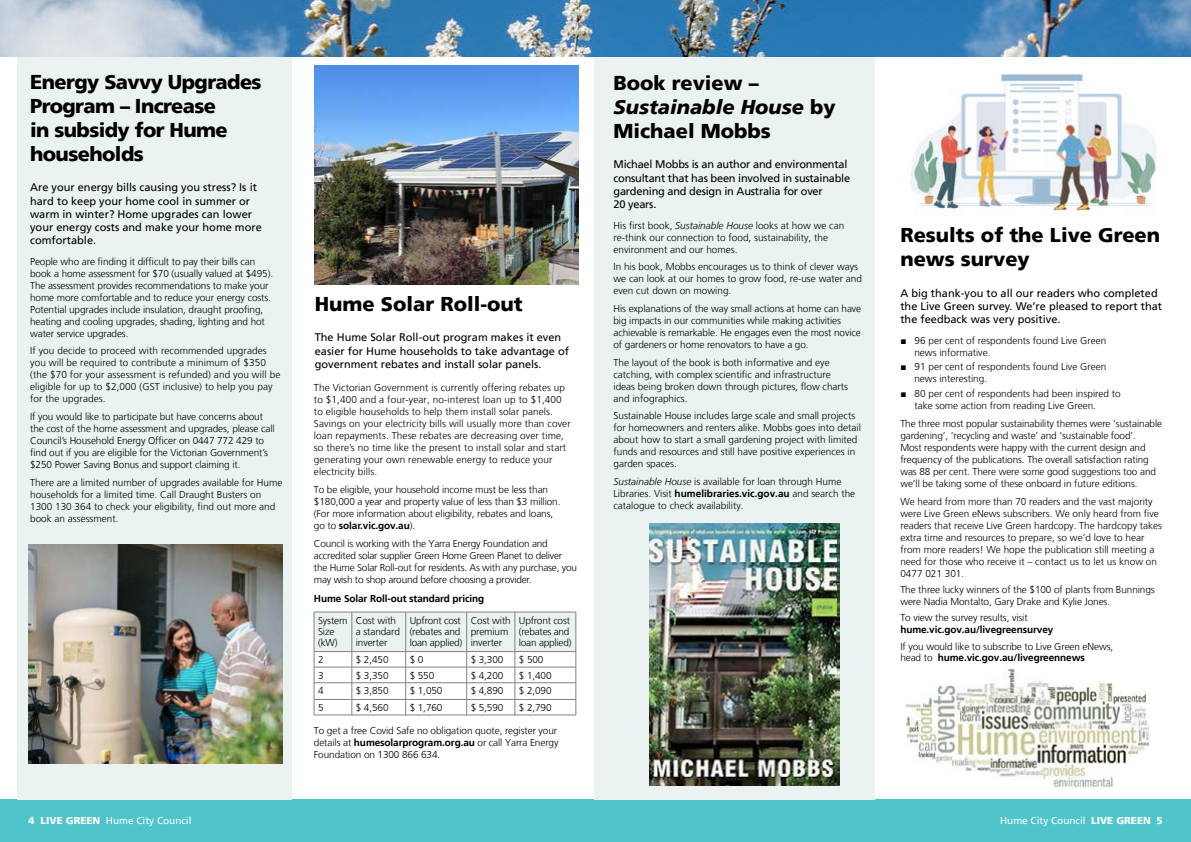
<style>
.page{position:relative;width:1191px;height:842px;background:#fff}
.page>*{position:absolute;margin:0;border:0;box-sizing:border-box;transform-origin:0 0}
.t1{font:900 20px/24px "Frutiger LT";letter-spacing:-.01em;color:#000}
.t2{font:900 20px/24px "Frutiger LT";letter-spacing:-.03em;color:#000}
.t3{font:11px/13.2px "Frutiger LT";color:#000}
.t4{font:11px/13.2px "Frutiger LT";letter-spacing:-.02em;color:#000}
.t5{font:300 10px/12px "Frutiger LT";color:#000}
.t6{font:300 10px/11.2px "Frutiger LT";letter-spacing:-.02em;color:#000}
.t7{font:700 10px "Frutiger LT";letter-spacing:-.01em;color:#000}
.t8{font:10px "Frutiger LT";color:#fff}
.s1{font-weight:700}
.s2{font-style:italic}
.s3{font-family:"Arial";font-weight:400}
.s4{font-family:"Montserrat";font-weight:400}
.s5{font-weight:900}
</style>
<div class="page">
<img style="left:0;top:0;width:1191px;height:57px">
<div style="left:0;top:799px;width:1191px;height:43px;background:#4fc4c9"></div>
<div style="left:594px;top:57px;width:281px;height:743px;background:#eaf2f2"></div>
<div style="left:17px;top:57px;width:274px;height:742px;background:#eaf2f2"></div>
<img style="left:29px;top:544px;width:254px;height:219px">
<svg style="left:314px;top:612px;width:262px;height:103px"></svg>
<hr style="left:314px;top:715px;width:38px;height:1px;background:#808285">
<hr style="left:352px;top:715px;width:54px;height:1px;background:#808285">
<hr style="left:406px;top:715px;width:61px;height:1px;background:#808285">
<hr style="left:467px;top:715px;width:48px;height:1px;background:#808285">
<hr style="left:515px;top:715px;width:61px;height:1px;background:#808285">
<img style="left:315px;top:65px;width:263px;height:220px">
<img style="left:906px;top:669px;width:242px;height:119px">
<img style="left:910px;top:73px;width:246px;height:143px">
<img style="left:649px;top:523px;width:190px;height:262px">
<h1 class="t2" style="left:30px;top:70px;width:233px">Energy Savvy Upgrades<br>Program – Increase<br>in subsidy for Hume households</h1>
<p class="t3" style="left:30px;top:181px;width:233px">Are your energy bills causing you stress? Is it hard to keep your home cool in summer or warm in winter? Home upgrades can lower your energy costs and make your home more comfortable.</p>
<p class="t5" style="left:30px;top:255px;width:244px">People who are finding it difficult to pay their bills can book a home assessment for $70 (usually valued at $495).<br>The assessment provides recommendations to make your home more comfortable and to reduce your energy costs.<br>Potential upgrades include insulation, draught proofing, heating and cooling upgrades, shading, lighting and hot water service upgrades.</p>
<p class="t5" style="left:30px;top:345px;width:252px">If you decide to proceed with recommended upgrades you will be required to contribute a minimum of $350 (the $70 for your assessment is refunded) and you will be eligible for up to $2,000 (GST inclusive) to help you pay for the upgrades.</p>
<p class="t5" style="left:30px;top:411px;width:246px">If you would like to participate but have concerns about the cost of the home assessment and upgrades, please call Council’s Household Energy Officer on 0447 772 429 to find out if you are eligible for the Victorian Government’s $250 Power Saving Bonus and support claiming it.</p>
<p class="t5" style="left:30px;top:476px;width:254px">There are a limited number of upgrades available for Hume households for a limited time. Call Draught Busters on 1300 130 364 to check your eligibility, find out more and book an assessment.</p>
<h1 class="t1" style="left:315px;top:292px;width:209px">Hume Solar Roll-out</h1>
<p class="t3" style="left:315px;top:331px;width:256px">The Hume Solar Roll-out program makes it even easier for Hume households to take advantage of government rebates and install solar panels.</p>
<p class="t5" style="left:314px;top:382px;width:258px">The Victorian Government is currently offering rebates up to $1,400 and a four-year, no-interest loan up to $1,400 to eligible households to help them install solar panels.<br>Savings on your electricity bills will usually more than cover loan repayments. These rebates are decreasing over time, so there’s no time like the present to install solar and start generating your own renewable energy to reduce your electricity bills.</p>
<p class="t5" style="left:314px;top:484px;width:248px">To be eligible, your household income must be less than $180,000 a year and property value of less than $3 million. (For more information about eligibility, rebates and loans, go to <span class="s1">solar.vic.gov.au</span>).</p>
<p class="t6" style="left:314px;top:537px;width:265px;line-height:12px">Council is working with the Yarra Energy Foundation and accredited solar supplier Green Home Green Planet to deliver the Hume Solar Roll-out for residents. As with any purchase, you may wish to shop around before choosing a provider.</p>
<p class="t7" style="left:314px;top:593px;width:172px">Hume Solar Roll-out standard pricing</p>
<p class="t5" style="left:318px;top:615px;width:31px;line-height:11.2px">System<br>Size (kW)</p>
<p class="t5" style="left:356px;top:615px;width:46px;line-height:11.2px">Cost with a standard inverter</p>
<p class="t6" style="left:410px;top:615px;width:54px">Upfront cost (rebates and loan applied)</p>
<p class="t5" style="left:471px;top:615px;width:42px;line-height:11.2px">Cost with premium inverter</p>
<p class="t6" style="left:519px;top:615px;width:54px">Upfront cost (rebates and loan applied)</p>
<p class="t5" style="left:318px;top:654px;width:7px">2</p>
<p class="t5" style="left:356px;top:654px;width:34px">$ 2,450</p>
<p class="t5" style="left:410px;top:654px;width:15px">$ 0</p>
<p class="t5" style="left:471px;top:654px;width:34px">$ 3,300</p>
<p class="t5" style="left:519px;top:654px;width:26px">$ 500</p>
<p class="t5" style="left:318px;top:669px;width:7px">3</p>
<p class="t5" style="left:356px;top:669px;width:34px">$ 3,350</p>
<p class="t5" style="left:410px;top:669px;width:26px">$ 550</p>
<p class="t5" style="left:471px;top:669px;width:34px">$ 4,200</p>
<p class="t5" style="left:519px;top:669px;width:34px">$ 1,400</p>
<p class="t5" style="left:318px;top:685px;width:7px">4</p>
<p class="t5" style="left:356px;top:685px;width:34px">$ 3,850</p>
<p class="t5" style="left:410px;top:685px;width:34px">$ 1,050</p>
<p class="t5" style="left:471px;top:685px;width:34px">$ 4,890</p>
<p class="t5" style="left:519px;top:685px;width:34px">$ 2,090</p>
<p class="t5" style="left:318px;top:702px;width:7px">5</p>
<p class="t5" style="left:356px;top:702px;width:34px">$ 4,560</p>
<p class="t5" style="left:410px;top:702px;width:34px">$ 1,760</p>
<p class="t5" style="left:471px;top:702px;width:34px">$ 5,590</p>
<p class="t5" style="left:519px;top:702px;width:34px">$ 2,790</p>
<p class="t5" style="left:314px;top:725px;width:246px">To get a free Covid Safe no obligation quote, register your details at <span class="s1">humesolarprogram.org.au</span> or call Yarra Energy<br>Foundation on 1300 866 634.</p>
<h1 class="t1" style="left:613px;top:71px;width:224px">Book review –<br><span class="s2">Sustainable House</span> by<br>Michael Mobbs</h1>
<p class="t4" style="left:613px;top:158px;width:238px">Michael Mobbs is an author and environmental consultant that has been involved in sustainable gardening and design in Australia for over<br>20 years.</p>
<p class="t5" style="left:613px;top:219px;width:232px">His first book, <span class="s2">Sustainable House</span> looks at how we can re-think our connection to food, sustainability, the environment and our homes.</p>
<p class="t5" style="left:613px;top:261px;width:250px">In his book, Mobbs encourages us to think of clever ways we can look at our homes to grow food, re-use water and even cut down on mowing.</p>
<p class="t5" style="left:613px;top:303px;width:249px">His explanations of the way small actions at home can have big impacts in our communities while making activities achievable is remarkable. He engages even the most novice of gardeners or home renovators to have a go.</p>
<p class="t5" style="left:613px;top:356px;width:236px">The layout of the book is both informative and eye catching, with complex scientific and infrastructure ideas being broken down through pictures, flow charts and infographics.</p>
<p class="t5" style="left:613px;top:410px;width:249px">Sustainable House includes large scale and small projects for homeowners and renters alike. Mobbs goes into detail about how to start a small gardening project with limited funds and resources and still have positive experiences in garden spaces.</p>
<p class="t5" style="left:613px;top:476px;width:243px"><span class="s2">Sustainable House</span> is available for loan through Hume<br>Libraries. Visit <span class="s1">humelibraries.vic.gov.au</span> and search the catalogue to check availability.</p>
<h1 class="t1" style="left:900px;top:223px;width:261px">Results of the Live Green news survey</h1>
<p class="t3" style="left:900px;top:286px;width:263px">A big thank-you to all our readers who completed the Live Green survey. We’re pleased to report that the feedback was very positive.</p>
<p class="t5" style="left:914px;top:334px;width:193px;text-indent:-14px"><span class="s3">■</span> 96 per cent of respondents found Live Green news informative.</p>
<p class="t5" style="left:914px;top:361px;width:193px;text-indent:-14px"><span class="s3">■</span> 91 per cent of respondents found Live Green news interesting.</p>
<p class="t5" style="left:914px;top:388px;width:208px;text-indent:-14px"><span class="s3">■</span> 80 per cent of respondents had been inspired to take some action from reading Live Green.</p>
<p class="t5" style="left:900px;top:418px;width:263px">The three most popular sustainability themes were ‘sustainable gardening’, ‘recycling and waste’ and ‘sustainable food’.<br>Most respondents were happy with the current design and frequency of the publications. The overall satisfaction rating was 88 per cent. There were some good suggestions too and we’ll be taking some of these onboard in future editions.</p>
<p class="t5" style="left:900px;top:495px;width:263px">We heard from more than 70 readers and the vast majority were Live Green eNews subscribers. We only heard from five readers that receive Live Green hardcopy. The hardcopy takes extra time and resources to prepare, so we’d love to hear from more readers! We hope the publication still meeting a need for those who receive it <span class="s4">–</span> contact us to let us know on 0477 021 301.</p>
<p class="t5" style="left:900px;top:584px;width:256px;line-height:11.2px">The three lucky winners of the $100 of plants from Bunnings were Nadia Montalto, Gary Drake and Kylie Jones.</p>
<p class="t5" style="left:900px;top:612px;width:129px">To view the survey results, visit</p>
<p class="t7" style="left:900px;top:623px;width:154px">hume.vic.gov.au/livegreensurvey</p>
<p class="t5" style="left:900px;top:641px;width:214px;line-height:11.2px">If you would like to subscribe to Live Green eNews, head to <span class="s1">hume.vic.gov.au/livegreennews</span></p>
<p class="t8" style="left:28px;top:815px;width:165px"><span class="s5">4 LIVE GREEN</span> Hume City Council</p>
<p class="t8" style="left:1000px;top:815px;width:164px">Hume City Council <span class="s5">LIVE GREEN 5</span></p>
</div>
